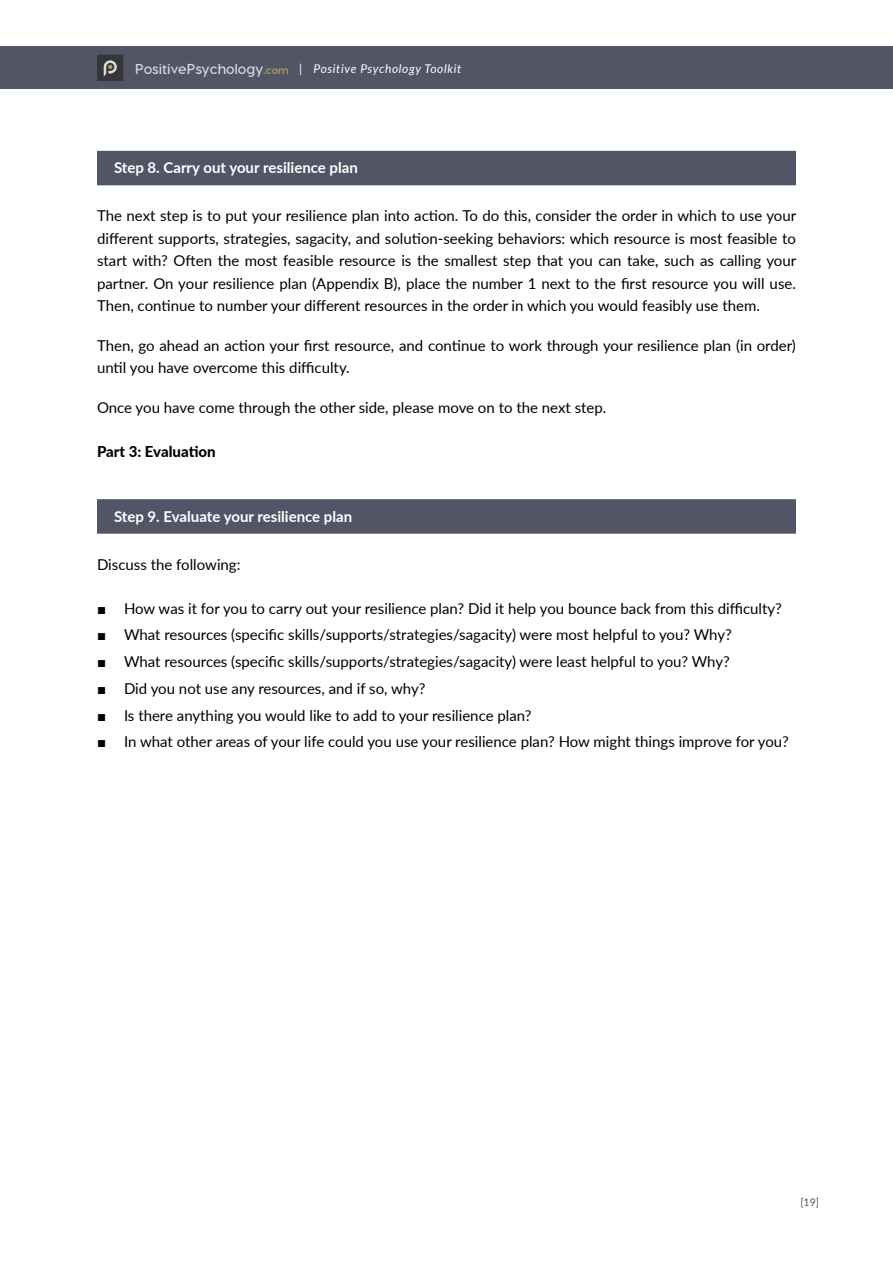
<style>
.page{position:relative;width:893px;height:1263px;background:#fff}
.page>*{position:absolute;margin:0;border:0;box-sizing:border-box;transform-origin:0 0}
.t1{font:15px/22.5px "Lato";color:#000;text-align:justify}
.t2{font:700 15px "Lato";color:#fff}
.t3{font:800 15px "Lato";color:#000}
.t4{font:italic 12px "Lato";letter-spacing:.05em;color:#fff}
.t5{font:10.5px "Lato";color:#555}
.s1{font-family:"Visby CF";font-weight:700;font-style:normal;font-size:14.4px;color:#d6d7da}
.s2{font-family:"Visby CF";font-weight:800;font-style:normal;font-size:10.8px;color:#af9364}
.s3{font-style:normal}
.s4{font-family:"Arial"}
</style>
<div class="page">
<div style="left:0;top:46px;width:893px;height:43px;background:#525566"></div>
<div style="left:97px;top:55px;width:27px;height:26px;background:#363638"></div>
<svg style="left:104px;top:60px;width:13px;height:17px"></svg>
<div style="left:97px;top:151px;width:699px;height:34px;background:#525566"></div>
<div style="left:97px;top:499px;width:699px;height:35px;background:#525566"></div>
<p class="t4" style="left:135px;top:60px;width:328px"><span class="s1">PositivePsychology</span><span class="s2">.com</span> <span class="s3">|</span> Positive Psychology Toolkit</p>
<p class="t2" style="left:114px;top:157px;width:245px">Step 8. Carry out your resilience plan</p>
<p class="t1" style="left:97px;top:204px;width:701px">The next step is to put your resilience plan into action. To do this, consider the order in which to use your different supports, strategies, sagacity, and solution-seeking behaviors: which resource is most feasible to start with? Often the most feasible resource is the smallest step that you can take, such as calling your partner. On your resilience plan (Appendix B), place the number 1 next to the first resource you will use.<br>Then, continue to number your different resources in the order in which you would feasibly use them.</p>
<p class="t1" style="left:97px;top:334px;width:700px">Then, go ahead an action your first resource, and continue to work through your resilience plan (in order) until you have overcome this difficulty.</p>
<p class="t1" style="left:97px;top:396px;width:511px">Once you have come through the other side, please move on to the next step.</p>
<p class="t3" style="left:97px;top:440px;width:120px">Part 3: Evaluation</p>
<p class="t2" style="left:114px;top:505px;width:240px">Step 9. Evaluate your resilience plan</p>
<p class="t1" style="left:97px;top:552px;width:145px">Discuss the following:</p>
<p class="t1" style="left:97px;top:596px;width:686px"><span class="s4">■</span> How was it for you to carry out your resilience plan? Did it help you bounce back from this difficulty?</p>
<p class="t1" style="left:97px;top:623px;width:636px"><span class="s4">■</span> What resources (specific skills/supports/strategies/sagacity) were most helpful to you? Why?</p>
<p class="t1" style="left:97px;top:650px;width:634px"><span class="s4">■</span> What resources (specific skills/supports/strategies/sagacity) were least helpful to you? Why?</p>
<p class="t1" style="left:97px;top:676px;width:330px"><span class="s4">■</span> Did you not use any resources, and if so, why?</p>
<p class="t1" style="left:97px;top:703px;width:436px"><span class="s4">■</span> Is there anything you would like to add to your resilience plan?</p>
<p class="t1" style="left:97px;top:730px;width:693px"><span class="s4">■</span> In what other areas of your life could you use your resilience plan? How might things improve for you?</p>
<p class="t5" style="left:800px;top:1195px;width:20px">[19]</p>
</div>
